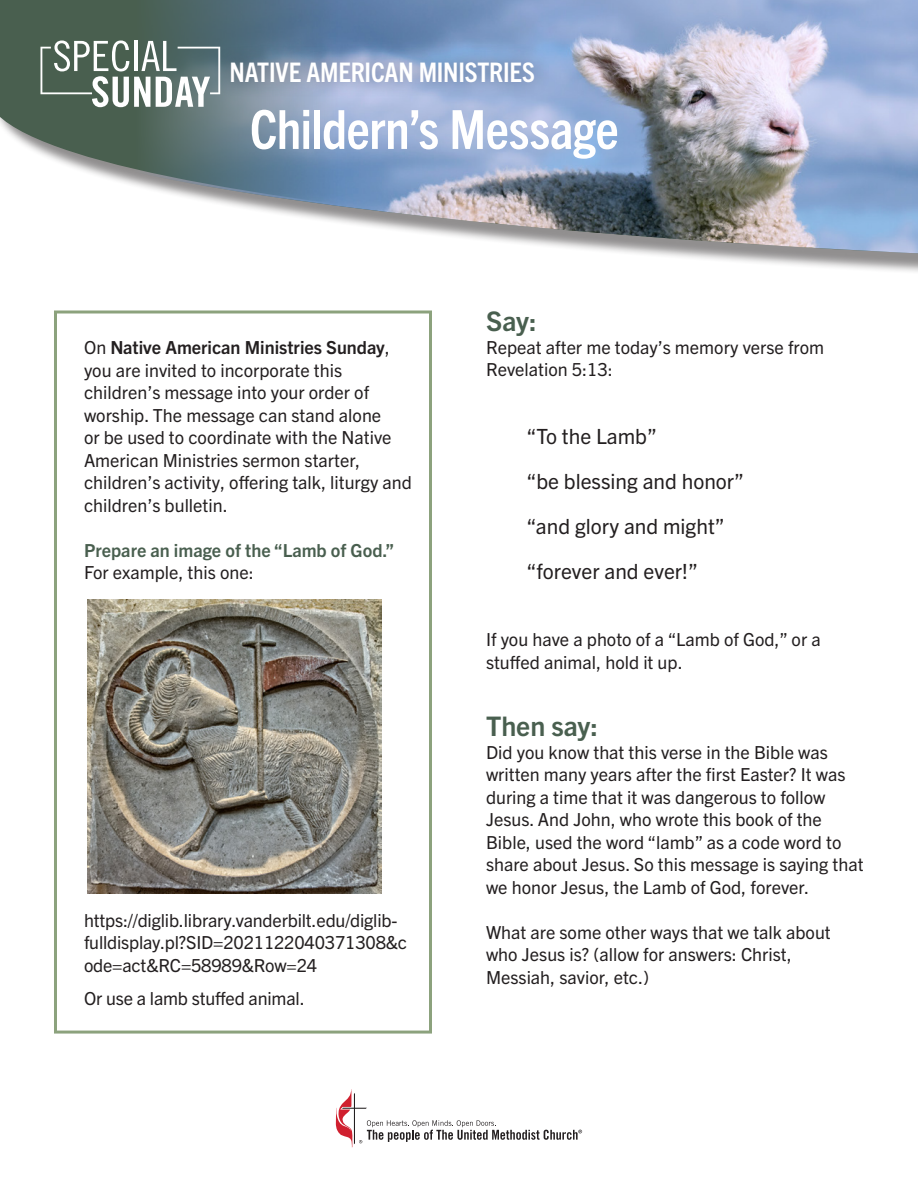
<style>
.page{position:relative;width:918px;height:1188px;background:#fff}
.page>*{position:absolute;margin:0;border:0;box-sizing:border-box;transform-origin:0 0}
.t1{font:700 condensed 54px "Trade Gothic Next LT Pro";letter-spacing:-.01em;color:#fff}
.t2{font:700 condensed 27px "Trade Gothic Next LT Pro";letter-spacing:-.01em;color:#fff}
.t3{font:700 27px "Trade Gothic Next LT Pro";color:#495f4f}
.t4{font:21px "Trade Gothic Next LT Pro";color:#231f20}
.t5{font:18px/22.5px "Trade Gothic Next LT Pro";color:#231f20}
.t6{font:700 18px/22.5px "Trade Gothic Next LT Pro";color:#495f4f}
.s1{font-weight:700}
.s2{font-weight:400;color:#231f20}
</style>
<div class="page">
<div style="left:54px;top:310px;width:378px;height:724px;border:3px solid #8ca27d"></div>
<svg style="left:336px;top:1089px;width:246px;height:58px"></svg>
<div style="left:0;top:0;width:918px;height:276px;background:#231f20;opacity:.5"></div>
<svg style="left:0;top:0;width:134px;height:253px"></svg>
<img style="left:134px;top:0;width:784px;height:253px">
<svg style="left:40px;top:40px;width:180px;height:67px"></svg>
<img style="left:87px;top:600px;width:295px;height:294px">
<div style="left:213px;top:44px;width:339px;height:57px;background:#231f20;opacity:.5"></div>
<p class="t2" style="left:230px;top:54px;width:307px">NATIVE AMERICAN MINISTRIES</p>
<p class="t1" style="left:250px;top:92px;width:370px">Childern’s Message</p>
<p class="t5" style="left:84px;top:335px;width:329px">On <span class="s1">Native American Ministries Sunday</span>, you are invited to incorporate this children’s message into your order of worship. The message can stand alone<br>or be used to coordinate with the Native American Ministries sermon starter, children’s activity, offering talk, liturgy and children’s bulletin.</p>
<p class="t6" style="left:84px;top:538px;width:312px">Prepare an image of the “Lamb of God.”<br><span class="s2">For example, this one:</span></p>
<p class="t5" style="left:84px;top:908px;width:325px">https://diglib.library.vanderbilt.edu/diglib&shy;fulldisplay.pl?SID=2021122040371308&amp;c ode=act&amp;RC=58989&amp;Row=24</p>
<p class="t5" style="left:84px;top:986px;width:222px">Or use a lamb stuffed animal.</p>
<p class="t3" style="left:486px;top:303px;width:52px">Say:</p>
<p class="t5" style="left:486px;top:335px;width:340px">Repeat after me today’s memory verse from<br>Revelation 5:13:</p>
<p class="t4" style="left:526px;top:422px;width:132px">“To the Lamb”</p>
<p class="t4" style="left:526px;top:467px;width:219px">“be blessing and honor”</p>
<p class="t4" style="left:526px;top:512px;width:200px">“and glory and might”</p>
<p class="t4" style="left:526px;top:557px;width:173px">“forever and ever!”</p>
<p class="t5" style="left:486px;top:627px;width:336px">If you have a photo of a “Lamb of God,” or a stuffed animal, hold it up.</p>
<p class="t3" style="left:486px;top:708px;width:114px">Then say:</p>
<p class="t5" style="left:486px;top:740px;width:379px">Did you know that this verse in the Bible was written many years after the first Easter? It was during a time that it was dangerous to follow Jesus. And John, who wrote this book of the Bible, used the word “lamb” as a code word to share about Jesus. So this message is saying that we honor Jesus, the Lamb of God, forever.</p>
<p class="t5" style="left:486px;top:920px;width:346px">What are some other ways that we talk about who Jesus is? (allow for answers: Christ,<br>Messiah, savior, etc.)</p>
</div>
